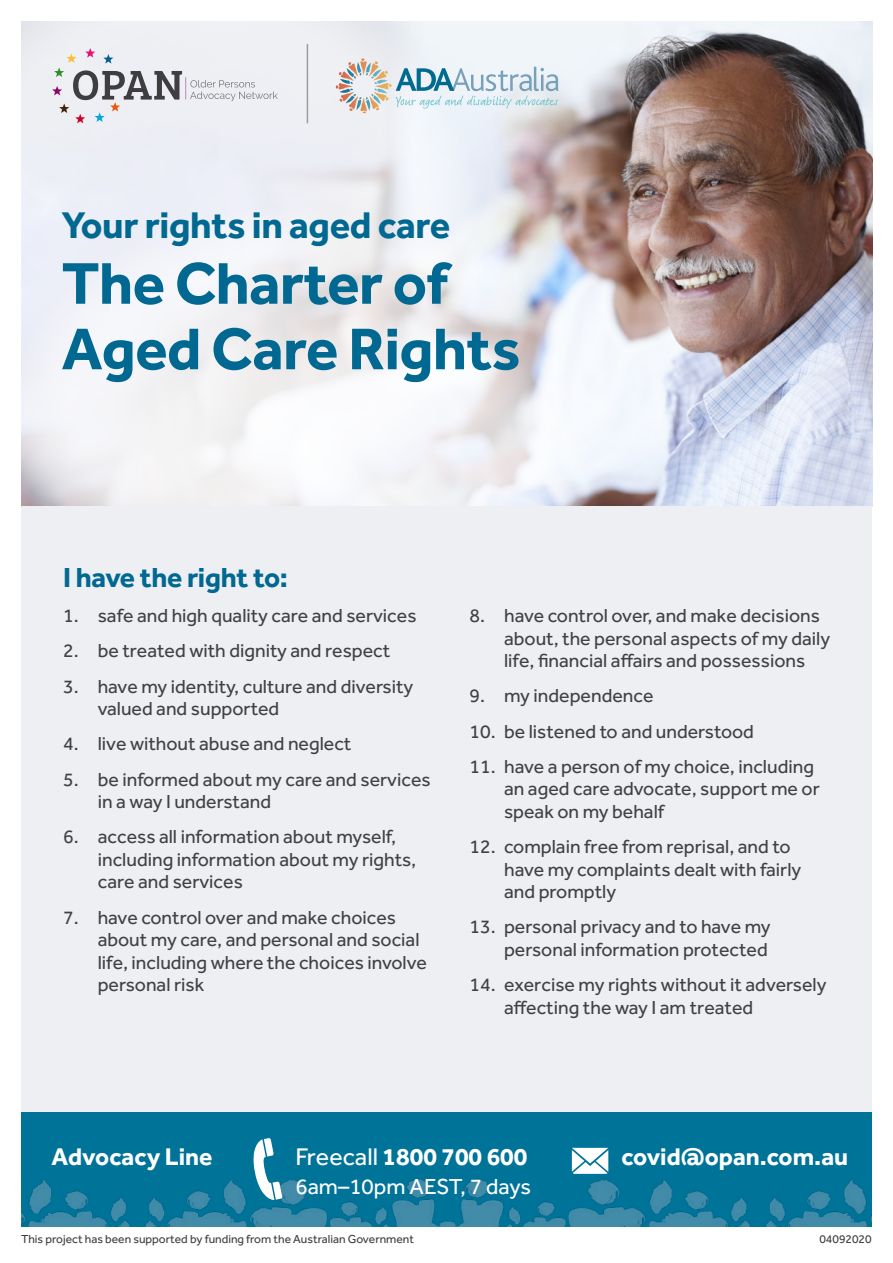
<style>
.page{position:relative;width:893px;height:1263px;background:#fff}
.page>*{position:absolute;margin:0;border:0;box-sizing:border-box;transform-origin:0 0}
.t1{font:700 60.75px/65.6px "Effra";letter-spacing:-.01em;color:#006891}
.t2{font:700 38.4px "Effra";letter-spacing:-.01em;color:#006891}
.t3{font:700 28.5px "Effra";letter-spacing:-.01em;color:#006891}
.t4{font:700 24.9px "Effra";color:#fff}
.t5{font:22.5px "Effra";color:#fff}
.t6{font:19.5px/22.5px "Effra";color:#414042}
.t7{font:12px "Effra";color:#3e3d40}
.s1{font-weight:400}
</style>
<div class="page">
<img style="left:487px;top:21px;width:385px;height:485px">
<div style="left:21px;top:21px;width:466px;height:485px;background:#edeff5"></div>
<svg style="left:5px;top:205px;width:582px;height:426px;fill:#f1f2f7"></svg>
<svg style="left:112px;top:316px;width:481px;height:315px;fill:#f4f4f5"></svg>
<svg style="left:52px;top:48px;width:226px;height:75px;background:#dbdbdf"></svg>
<hr style="left:307px;top:44px;width:1px;height:79px;background:#9c9d9f">
<svg style="left:395px;top:67px;width:163px;height:42px"></svg>
<svg style="left:346px;top:58px;width:32px;height:19px"></svg>
<div style="left:21px;top:506px;width:851px;height:717px;background:#edeff3"></div>
<div style="left:21px;top:1112px;width:851px;height:115px;background:#007398"></div>
<img style="left:21px;top:1179px;width:850px;height:48px">
<svg style="left:253px;top:1138px;width:29px;height:62px"></svg>
<svg style="left:572px;top:1148px;width:36px;height:26px"></svg>
<h2 class="t2" style="left:62px;top:202px;width:390px">Your rights in aged care</h2>
<h1 class="t1" style="left:62px;top:249px;width:460px">The Charter of<br>Aged Care Rights</h1>
<h3 class="t3" style="left:63px;top:560px;width:226px">I have the right to:</h3>
<p class="t6" style="left:63px;top:604px;width:355px">1. safe and high quality care and services</p>
<p class="t6" style="left:63px;top:639px;width:329px">2. be treated with dignity and respect</p>
<p class="t6" style="left:98px;top:674px;width:317px;text-indent:-34px">3. have my identity, culture and diversity valued and supported</p>
<p class="t6" style="left:63px;top:732px;width:290px">4. live without abuse and neglect</p>
<p class="t6" style="left:98px;top:767px;width:334px;text-indent:-34px">5. be informed about my care and services in a way I understand</p>
<p class="t6" style="left:98px;top:825px;width:320px;text-indent:-34px">6. access all information about myself, including information about my rights, care and services</p>
<p class="t6" style="left:98px;top:905px;width:331px;text-indent:-34px">7. have control over and make choices about my care, and personal and social life, including where the choices involve personal risk</p>
<p class="t6" style="left:504px;top:604px;width:327px;text-indent:-34px">8. have control over, and make decisions about, the personal aspects of my daily life, financial affairs and possessions</p>
<p class="t6" style="left:470px;top:684px;width:185px">9. my independence</p>
<p class="t6" style="left:470px;top:719px;width:286px">10. be listened to and understood</p>
<p class="t6" style="left:504px;top:755px;width:317px;text-indent:-34px">11. have a person of my choice, including an aged care advocate, support me or speak on my behalf</p>
<p class="t6" style="left:504px;top:835px;width:299px;text-indent:-34px">12. complain free from reprisal, and to have my complaints dealt with fairly and promptly</p>
<p class="t6" style="left:470px;top:915px;width:303px;text-align:right">13. personal privacy and to have my personal information protected</p>
<p class="t6" style="left:504px;top:973px;width:324px;text-indent:-34px">14. exercise my rights without it adversely affecting the way I am treated</p>
<p class="t4" style="left:51px;top:1141px;width:163px">Advocacy Line</p>
<p class="t4" style="left:295px;top:1141px;width:233px"><span class="s1">Freecall</span> 1800 700 600</p>
<p class="t5" style="left:295px;top:1173px;width:237px">6am–10pm AEST, 7 days</p>
<p class="t7" style="left:21px;top:1232px;width:394px">This project has been supported by funding from the Australian Government</p>
<p class="t4" style="left:621px;top:1141px;width:228px">covid@opan.com.au</p>
<p class="t7" style="left:819px;top:1232px;width:54px">04092020</p>
</div>
